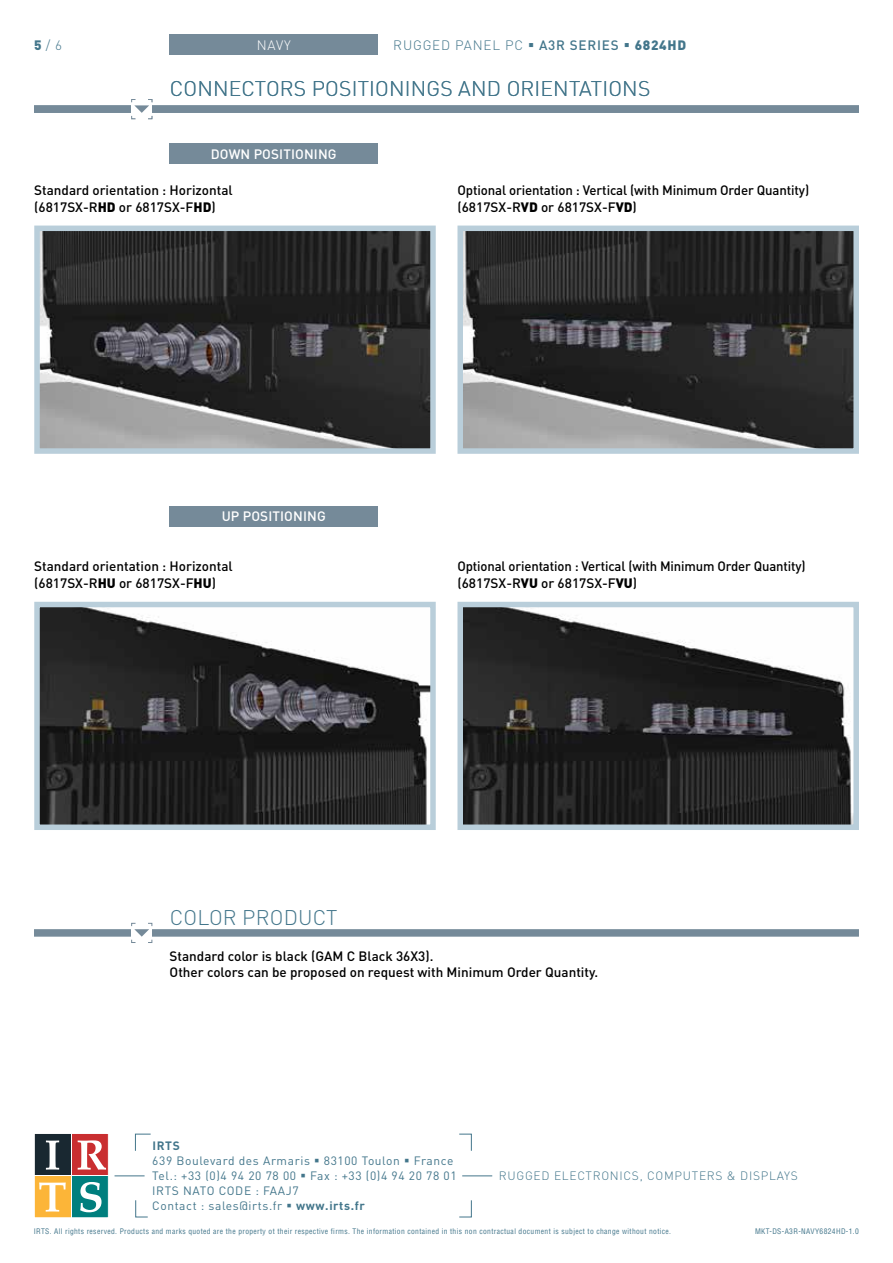
<style>
.page{position:relative;width:893px;height:1263px;background:#fff}
.page>*{position:absolute;margin:0;border:0;box-sizing:border-box;transform-origin:0 0}
.t1{font:300 21px "DIN Pro";letter-spacing:.01em;color:#43768b}
.t2{font:500 13.5px/16.2px "DIN Pro";color:#000}
.t3{font:300 13.5px "DIN Pro";letter-spacing:.06em;color:#43768b}
.t4{font:500 13.5px "DIN Pro";letter-spacing:.01em;color:#fff}
.t5{font:300 13.5px "DIN Pro";color:#fff}
.t6{font:12px/15px "DIN Pro";letter-spacing:.05em;color:#43768b}
.t7{font:300 12px "DIN Pro";letter-spacing:.06em;color:#43768b}
.t8{font:condensed 7.5px "Helvetica LT Std";letter-spacing:.05em;color:#43768b}
.s1{font-weight:900}
.s2{font-weight:500}
.s3{font-weight:700}
</style>
<div class="page">
<div style="left:170px;top:34px;width:208px;height:21px;background:#758a99"></div>
<div style="left:34px;top:1176px;width:37px;height:42px;background:#fcb538"></div>
<div style="left:72px;top:1176px;width:36px;height:42px;background:#007f7e"></div>
<div style="left:34px;top:1133px;width:37px;height:42px;background:#192831"></div>
<div style="left:72px;top:1133px;width:36px;height:42px;background:#c92e30"></div>
<svg style="left:46px;top:1140px;width:13px;height:29px"></svg>
<svg style="left:78px;top:1140px;width:28px;height:29px"></svg>
<svg style="left:39px;top:1182px;width:27px;height:29px"></svg>
<svg style="left:80px;top:1182px;width:22px;height:30px"></svg>
<div style="left:34px;top:1133px;width:75px;height:85px;border:1px solid #fff"></div>
<hr style="left:115px;top:1175px;width:30px;height:1px;background:#43768b">
<hr style="left:462px;top:1175px;width:30px;height:1px;background:#43768b">
<svg style="left:135px;top:1133px;width:16px;height:18px"></svg>
<svg style="left:135px;top:1200px;width:13px;height:18px"></svg>
<svg style="left:459px;top:1200px;width:13px;height:18px"></svg>
<svg style="left:459px;top:1133px;width:13px;height:18px"></svg>
<div style="left:34px;top:105px;width:825px;height:8px;background:#758a99"></div>
<svg style="left:131px;top:99px;width:22px;height:21px"></svg>
<div style="left:34px;top:929px;width:825px;height:8px;background:#758a99"></div>
<svg style="left:131px;top:922px;width:22px;height:21px"></svg>
<img style="left:40px;top:232px;width:390px;height:216px">
<div style="left:34px;top:226px;width:402px;height:228px;border:5px solid #b9ceda"></div>
<img style="left:463px;top:232px;width:390px;height:216px">
<div style="left:457px;top:226px;width:402px;height:228px;border:5px solid #b9ceda"></div>
<img style="left:40px;top:608px;width:390px;height:216px">
<div style="left:34px;top:602px;width:402px;height:228px;border:5px solid #b9ceda"></div>
<img style="left:463px;top:608px;width:390px;height:216px">
<div style="left:457px;top:602px;width:402px;height:228px;border:5px solid #b9ceda"></div>
<div style="left:169px;top:144px;width:209px;height:20px;background:#758a99"></div>
<div style="left:169px;top:506px;width:209px;height:21px;background:#758a99"></div>
<p class="t3" style="left:34px;top:36px;width:30px"><span class="s1">5</span> / 6</p>
<p class="t3" style="left:393px;top:36px;width:294px">RUGGED PANEL PC ▪ <span class="s2">A3R SERIES</span> ▪ <span class="s1">6824HD</span></p>
<p class="t5" style="left:257px;top:36px;width:35px">NAVY</p>
<h1 class="t1" style="left:170px;top:75px;width:304px">CONNECTORS POSITIONINGS AND</h1>
<h1 class="t1" style="left:507px;top:75px;width:41px">ORINTIENTATIONS</h1>
<p class="t4" style="left:211px;top:145px;width:127px">DOWN POSITIONING</p>
<p class="t2" style="left:34px;top:182px;width:200px">Standard orientation : Horizontal (6817SX-R<span class="s1">HD</span> or 6817SX-F<span class="s1">HD</span>)</p>
<p class="t4" style="left:222px;top:507px;width:104px">UP POSITIONINg</p>
<p class="t2" style="left:457px;top:182px;width:353px">Optional orientation : Vertical (with Minimum Order Quantity) (6817SX-R<span class="s1">VD</span> or 6817SX-F<span class="s1">VD</span>)</p>
<p class="t2" style="left:34px;top:558px;width:200px">Standard orientation : Horizontal (6817SX-R<span class="s1">HU</span> or 6817SX-F<span class="s1">HU</span>)</p>
<p class="t2" style="left:457px;top:558px;width:350px">Optional orientation : Vertical (with Minimum Order Quantity) (6817SX-R<span class="s1">VU</span> or 6817SX-F<span class="s1">VU</span>)</p>
<h1 class="t1" style="left:170px;top:903px;width:27px">COLO</h1>
<h1 class="t1" style="left:223px;top:903px;width:61px">R PRODU</h1>
<h1 class="t1" style="left:313px;top:903px;width:25px">CT</h1>
<p class="t2" style="left:170px;top:948px;width:430px">Standard color is black (GAM C Black 36X3).<br>Other colors can be proposed on request with Minimum Order Quantity.</p>
<p class="t6" style="left:152px;top:1137px;width:306px"><span class="s3">IRTS<br></span>639 Boulevard des Armaris ▪ 83100 Toulon ▪ France<br>Tel.: +33 (0)4 94 20 78 00 ▪ Fax : +33 (0)4 94 20 78 01<br>IRTS NATO CODE : FAAJ7<br>Contact : sales@irts.fr ▪ <span class="s3">www.irts.fr</span></p>
<p class="t8" style="left:34px;top:1227px;width:639px">IRTS. All rights reserved. Products and marks quoted are the property ot their respective firms. The information contained in this non contractual document is subject to change without notice.</p>
<p class="t7" style="left:499px;top:1167px;width:300px">RUGGED ELECTRON ICS, COMPUTERS &amp; DISPLAYS</p>
<p class="t8" style="left:755px;top:1227px;width:105px">MKT-DS-A3R-NAVY6824HD-1.0</p>
</div>
